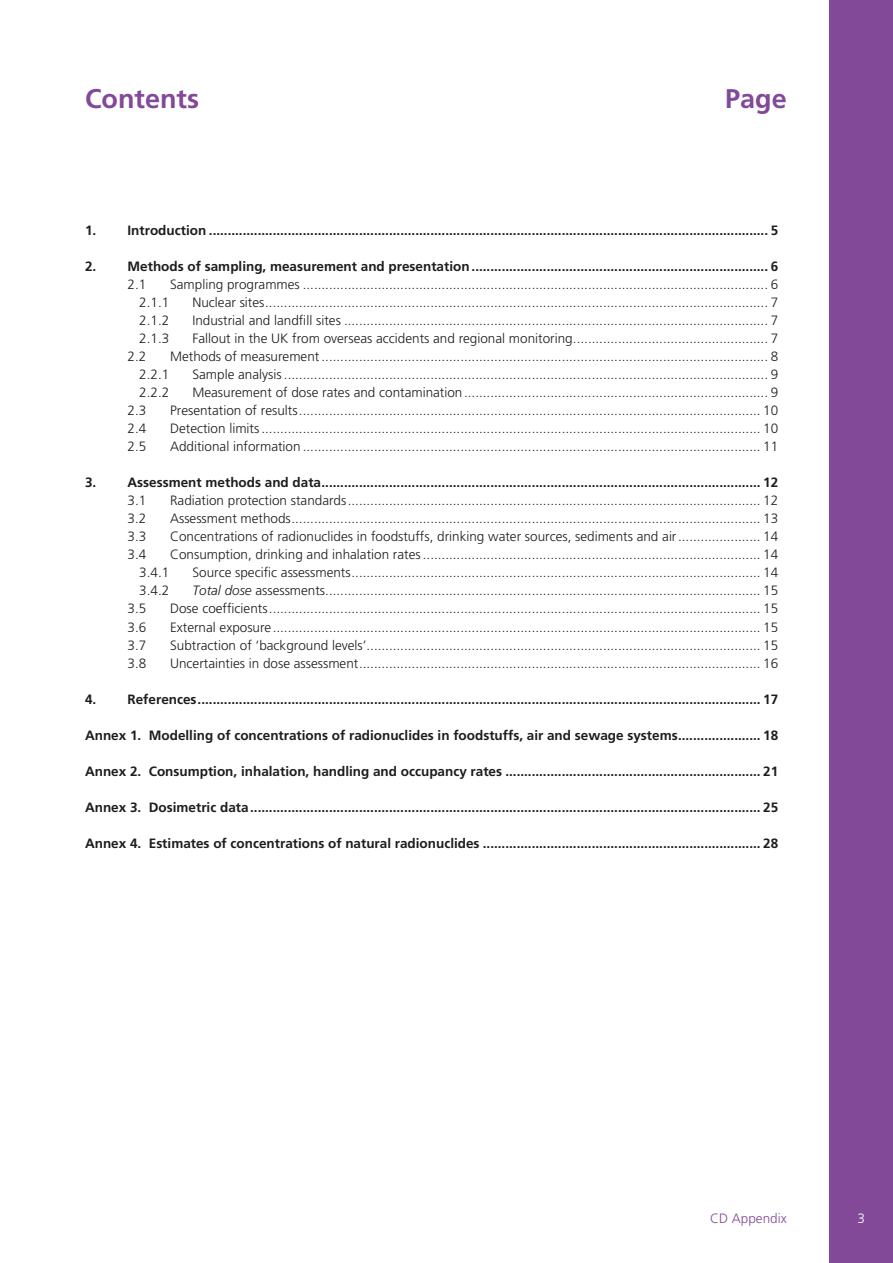
<style>
.page{position:relative;width:893px;height:1263px;background:#fff}
.page>*{position:absolute;margin:0;border:0;box-sizing:border-box;transform-origin:0 0}
.head_1_no_number{font:700 27px "Frutiger";color:#814997}
.Contents_1_1{font:300 13.5px "Frutiger";color:#1d1d1b}
.Contents_1{font:700 13.5px "Frutiger";color:#1d1d1b}
.Contents_1_1_1{font:300 13.5px "Frutiger";color:#1d1d1b}
.t1{font:300 13.5px "Frutiger";color:#814997}
.t2{font:300 13.5px "Frutiger";color:#fff}
.s1{font-style:italic}
</style>
<div class="page">
<div style="left:829px;top:0;width:64px;height:1263px;background:#814997"></div>
<p class="head_1_no_number" style="left:85px;top:83px;width:115px">Contents</p>
<p class="head_1_no_number" style="left:725px;top:83px;width:63px">Page</p>
<p class="Contents_1" style="left:85px;top:223px;width:695px">1. Introduction ..................................................................................................................................................... 5</p>
<p class="Contents_1" style="left:85px;top:259px;width:695px">2. Methods of sampling, measurement and presentation............................................................................... 6</p>
<p class="Contents_1_1" style="left:128px;top:277px;width:20px">2.1</p>
<p class="Contents_1_1" style="left:170px;top:277px;width:610px">Sampling programmes ............................................................................................................................ 6</p>
<p class="Contents_1_1_1" style="left:139px;top:295px;width:32px">2.1.1</p>
<p class="Contents_1_1_1" style="left:192px;top:295px;width:587px">Nuclear sites...................................................................................................................................... 7</p>
<p class="Contents_1_1_1" style="left:139px;top:313px;width:32px">2.1.2</p>
<p class="Contents_1_1_1" style="left:192px;top:313px;width:587px">Industrial and landfill sites ................................................................................................................. 7</p>
<p class="Contents_1_1_1" style="left:139px;top:331px;width:32px">2.1.3</p>
<p class="Contents_1_1_1" style="left:192px;top:331px;width:587px">Fallout in the UK from overseas accidents and regional monitoring.................................................... 7</p>
<p class="Contents_1_1" style="left:128px;top:349px;width:20px">2.2</p>
<p class="Contents_1_1" style="left:170px;top:349px;width:610px">Methods of measurement ....................................................................................................................... 8</p>
<p class="Contents_1_1_1" style="left:139px;top:367px;width:32px">2.2.1</p>
<p class="Contents_1_1_1" style="left:192px;top:367px;width:587px">Sample analysis ................................................................................................................................. 9</p>
<p class="Contents_1_1_1" style="left:139px;top:385px;width:32px">2.2.2</p>
<p class="Contents_1_1_1" style="left:192px;top:385px;width:587px">Measurement of dose rates and contamination................................................................................. 9</p>
<p class="Contents_1_1" style="left:128px;top:403px;width:20px">2.3</p>
<p class="Contents_1_1" style="left:170px;top:403px;width:610px">Presentation of results........................................................................................................................... 10</p>
<p class="Contents_1_1" style="left:128px;top:421px;width:20px">2.4</p>
<p class="Contents_1_1" style="left:170px;top:421px;width:610px">Detection limits ..................................................................................................................................... 10</p>
<p class="Contents_1_1" style="left:128px;top:439px;width:20px">2.5</p>
<p class="Contents_1_1" style="left:170px;top:439px;width:610px">Additional information .......................................................................................................................... 11</p>
<p class="Contents_1" style="left:85px;top:475px;width:695px">3. Assessment methods and data..................................................................................................................... 12</p>
<p class="Contents_1_1" style="left:128px;top:493px;width:20px">3.1</p>
<p class="Contents_1_1" style="left:170px;top:493px;width:610px">Radiation protection standards.............................................................................................................. 12</p>
<p class="Contents_1_1" style="left:128px;top:511px;width:20px">3.2</p>
<p class="Contents_1_1" style="left:170px;top:511px;width:610px">Assessment methods............................................................................................................................. 13</p>
<p class="Contents_1_1" style="left:128px;top:529px;width:20px">3.3</p>
<p class="Contents_1_1" style="left:170px;top:529px;width:610px">Concentrations of radionuclides in foodstuffs, drinking water sources, sediments and air...................... 14</p>
<p class="Contents_1_1" style="left:128px;top:547px;width:20px">3.4</p>
<p class="Contents_1_1" style="left:170px;top:547px;width:610px">Consumption, drinking and inhalation rates .......................................................................................... 14</p>
<p class="Contents_1_1_1" style="left:139px;top:565px;width:32px">3.4.1</p>
<p class="Contents_1_1_1" style="left:192px;top:565px;width:587px">Source specific assessments............................................................................................................. 14</p>
<p class="Contents_1_1_1" style="left:139px;top:583px;width:32px">3.4.2</p>
<p class="Contents_1_1_1" style="left:192px;top:583px;width:587px"><span class="s1">Total dose</span> assessments.................................................................................................................... 15</p>
<p class="Contents_1_1" style="left:128px;top:601px;width:20px">3.5</p>
<p class="Contents_1_1" style="left:170px;top:601px;width:610px">Dose coefficients................................................................................................................................... 15</p>
<p class="Contents_1_1" style="left:128px;top:619px;width:20px">3.6</p>
<p class="Contents_1_1" style="left:170px;top:619px;width:610px">External exposure.................................................................................................................................. 15</p>
<p class="Contents_1_1" style="left:128px;top:637px;width:20px">3.7</p>
<p class="Contents_1_1" style="left:170px;top:637px;width:610px">Subtraction of ‘background levels’......................................................................................................... 15</p>
<p class="Contents_1_1" style="left:128px;top:655px;width:20px">3.8</p>
<p class="Contents_1_1" style="left:170px;top:655px;width:610px">Uncertainties in dose assessment........................................................................................................... 16</p>
<p class="Contents_1" style="left:85px;top:691px;width:695px">4. References...................................................................................................................................................... 17</p>
<p class="Contents_1" style="left:85px;top:727px;width:695px">Annex 1. Modelling of concentrations of radionuclides in foodstuffs, air and sewage systems...................... 18</p>
<p class="Contents_1" style="left:85px;top:763px;width:695px">Annex 2. Consumption, inhalation, handling and occupancy rates .................................................................... 21</p>
<p class="Contents_1" style="left:85px;top:799px;width:695px">Annex 3. Dosimetric data........................................................................................................................................ 25</p>
<p class="Contents_1" style="left:85px;top:835px;width:695px">Annex 4. Estimates of concentrations of natural radionuclides .......................................................................... 28</p>
<p class="t1" style="left:710px;top:1210px;width:78px">CD Appendix</p>
<p class="t2" style="left:857px;top:1210px;width:9px">3</p>
</div>
